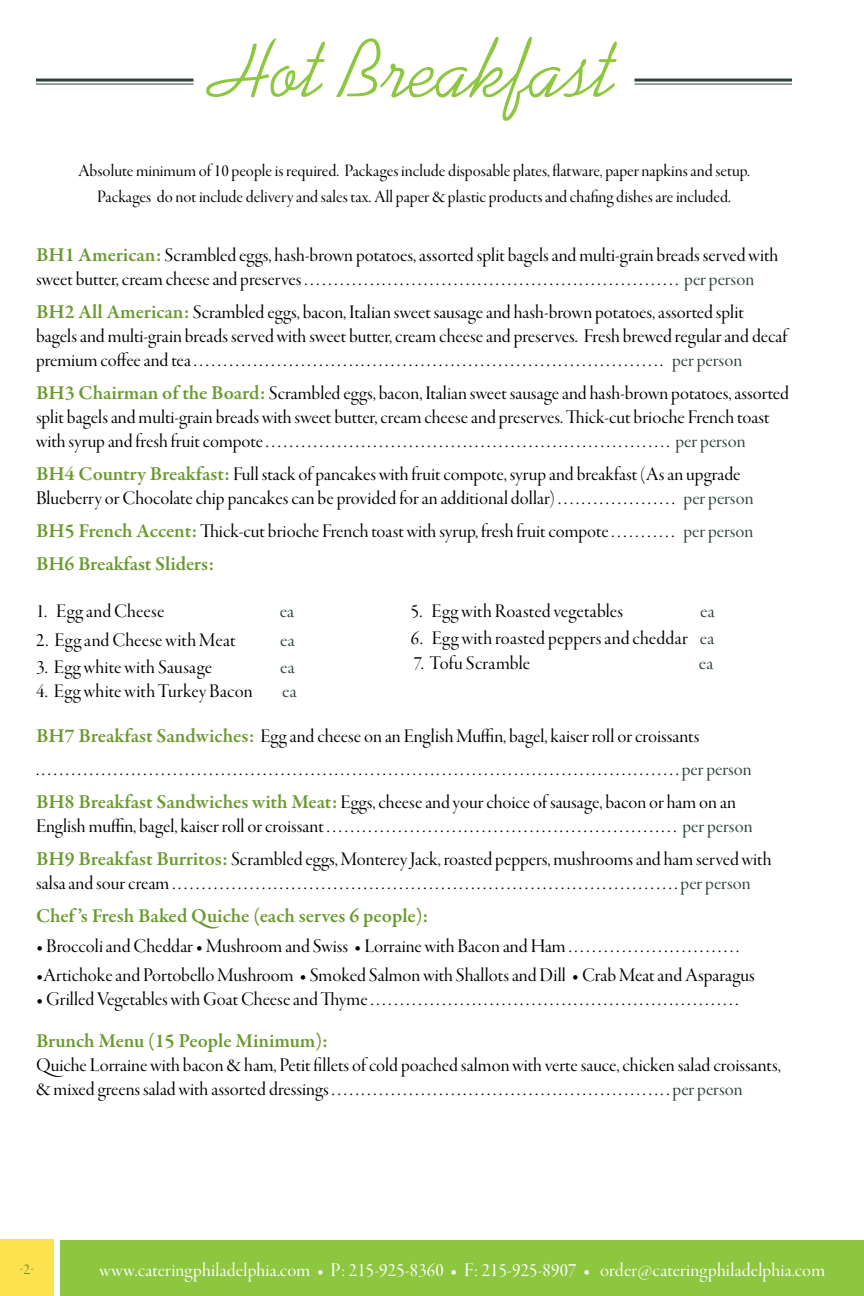
<style>
.page{position:relative;width:864px;height:1296px;background:#fff}
.page>*{position:absolute;margin:0;border:0;box-sizing:border-box;transform-origin:0 0}
.t1{font:84px "Swenson";color:#8dc63f}
.t2{font:20px/24px "Garamond Premr Pro Disp";color:#000}
.t3{font:600 20px "Garamond Premr Pro";letter-spacing:-.005em;color:#6a9a2f}
.t4{font:20px "Garamond Premr Pro Disp";letter-spacing:.01em;color:#fff}
.t5{font:20px "Garamond Premr Pro Disp";letter-spacing:.02em;color:#2c423e}
.t6{font:18px/26px "Garamond Premr Pro Disp";color:#000;text-align:center}
.t7{font:16px "Garamond Premr Pro Disp";color:#5e9732}
.s1{font-family:"Garamond Premr Pro";font-weight:600;color:#6a9a2f}
.s2{color:#2c423e}
</style>
<div class="page">
<div style="left:60px;top:1240px;width:804px;height:56px;background:#8dc63f"></div>
<div style="left:0;top:1240px;width:54px;height:56px;background:#ffe14f"></div>
<hr style="left:36px;top:79px;width:158px;height:3px;background:#2c423e">
<hr style="left:36px;top:84px;width:158px;height:1px;background:#2c423e">
<hr style="left:634px;top:79px;width:158px;height:3px;background:#2c423e">
<hr style="left:634px;top:84px;width:158px;height:1px;background:#2c423e">
<h1 class="t1" style="left:213px;top:21px;width:404px">Hot Breakfast</h1>
<p class="t6" style="left:78px;top:158px;width:673px">Absolute minimum of 10 people is required. Packages include disposable plates, flatware, paper napkins and setup.<br>Packages do not include delivery and sales tax. All paper &amp; plastic products and chafing dishes are included.</p>
<p class="t2" style="left:36px;top:243px;width:744px"><span class="s1">BH1 American:</span> Scrambled eggs, hash-brown potatoes, assorted split bagels and multi-grain breads served with sweet butter, cream cheese and preserves . . . . . . . . . . . . . . . . . . . . . . . . . . . . . . . . . . . . . . . . . . . . . . . . . . . . . . . . . . . . . . . <span class="s2">per person</span></p>
<p class="t2" style="left:36px;top:300px;width:753px"><span class="s1">BH2 All American:</span> Scrambled eggs, bacon, Italian sweet sausage and hash-brown potatoes, assorted split bagels and multi-grain breads served with sweet butter, cream cheese and preserves. Fresh brewed regular and decaf premium coffee and tea . . . . . . . . . . . . . . . . . . . . . . . . . . . . . . . . . . . . . . . . . . . . . . . . . . . . . . . . . . . . . . . . . . . . . . . . . . . . . . . <span class="s2">per person</span></p>
<p class="t2" style="left:36px;top:381px;width:755px"><span class="s1">BH3 Chairman of the Board:</span> Scrambled eggs, bacon, Italian sweet sausage and hash-brown potatoes, assorted split bagels and multi-grain breads with sweet butter, cream cheese and preserves. Thick-cut brioche French toast with syrup and fresh fruit compote . . . . . . . . . . . . . . . . . . . . . . . . . . . . . . . . . . . . . . . . . . . . . . . . . . . . . . . . . . . . . . . . . . . . <span class="s2">per person</span></p>
<p class="t2" style="left:36px;top:462px;width:719px"><span class="s1">BH4 Country Breakfast:</span> Full stack of pancakes with fruit compote, syrup and breakfast (As an upgrade<br>Blueberry or Chocolate chip pancakes can be provided for an additional dollar) . . . . . . . . . . . . . . . . . . . . <span class="s2">per person</span></p>
<p class="t2" style="left:36px;top:519px;width:719px"><span class="s1">BH5 French Accent:</span> Thick-cut brioche French toast with syrup, fresh fruit compote . . . . . . . . . . . <span class="s2">per person</span></p>
<p class="t3" style="left:36px;top:552px;width:180px">BH6 Breakfast Sliders:</p>
<p class="t2" style="left:36px;top:599px;width:130px">1. Egg and Cheese</p>
<p class="t5" style="left:280px;top:600px;width:16px">ea</p>
<p class="t2" style="left:36px;top:628px;width:201px">2. Egg and Cheese with Meat</p>
<p class="t5" style="left:280px;top:629px;width:16px">ea</p>
<p class="t2" style="left:36px;top:655px;width:178px">3. Egg white with Sausage</p>
<p class="t5" style="left:280px;top:656px;width:16px">ea</p>
<p class="t2" style="left:36px;top:679px;width:218px">4. Egg white with Turkey Bacon</p>
<p class="t5" style="left:282px;top:680px;width:16px">ea</p>
<p class="t2" style="left:411px;top:599px;width:214px">5. Egg with Roasted vegetables</p>
<p class="t5" style="left:700px;top:600px;width:16px">ea</p>
<p class="t2" style="left:411px;top:626px;width:305px">6. Egg with roasted peppers and cheddar <span class="s2">ea</span></p>
<p class="t2" style="left:414px;top:651px;width:118px">7. Tofu Scramble</p>
<p class="t5" style="left:699px;top:652px;width:16px">ea</p>
<p class="t2" style="left:36px;top:720px;width:717px;line-height:33px"><span class="s1">BH7 Breakfast Sandwiches:</span> Egg and cheese on an English Muffin, bagel, kaiser roll or croissants<br>. . . . . . . . . . . . . . . . . . . . . . . . . . . . . . . . . . . . . . . . . . . . . . . . . . . . . . . . . . . . . . . . . . . . . . . . . . . . . . . . . . . . . . . . . . . . . . . . . . . . . . . . . . . . <span class="s2">per person<br></span><span class="s1">BH8 Breakfast Sandwiches with Meat:</span> Eggs, cheese and your choice of sausage, bacon or ham on an</p>
<p class="t2" style="left:36px;top:810px;width:737px;line-height:33px">English muffin, bagel, kaiser roll or croissant . . . . . . . . . . . . . . . . . . . . . . . . . . . . . . . . . . . . . . . . . . . . . . . . . . . . . . . . . . . <span class="s2">per person<br></span><span class="s1">BH9 Breakfast Burritos:</span> Scrambled eggs, Monterey Jack, roasted peppers, mushrooms and ham served with</p>
<p class="t2" style="left:36px;top:871px;width:716px">salsa and sour cream . . . . . . . . . . . . . . . . . . . . . . . . . . . . . . . . . . . . . . . . . . . . . . . . . . . . . . . . . . . . . . . . . . . . . . . . . . . . . . . . . . . . . <span class="s2">per person</span></p>
<p class="t3" style="left:36px;top:904px;width:394px">Chef ’s Fresh Baked Quiche (each serves 6 people):</p>
<p class="t2" style="left:36px;top:934px;width:705px">• Broccoli and Cheddar • Mushroom and Swiss • Lorraine with Bacon and Ham . . . . . . . . . . . . . . . . . . . . . . . . . . . . .</p>
<p class="t2" style="left:36px;top:963px;width:720px">•Artichoke and Portobello Mushroom • Smoked Salmon with Shallots and Dill • Crab Meat and Asparagus</p>
<p class="t2" style="left:36px;top:987px;width:704px">• Grilled Vegetables with Goat Cheese and Thyme . . . . . . . . . . . . . . . . . . . . . . . . . . . . . . . . . . . . . . . . . . . . . . . . . . . . . . . . . . . . . .</p>
<p class="t3" style="left:36px;top:1029px;width:294px">Brunch Menu (15 People Minimum):</p>
<p class="t2" style="left:36px;top:1053px;width:746px">Quiche Lorraine with bacon &amp; ham, Petit fillets of cold poached salmon with verte sauce, chicken salad croissants, &amp; mixed greens salad with assorted dressings . . . . . . . . . . . . . . . . . . . . . . . . . . . . . . . . . . . . . . . . . . . . . . . . . . . . . . . . . <span class="s2">per person</span></p>
<p class="t7" style="left:20px;top:1260px;width:16px">-2-</p>
<p class="t4" style="left:100px;top:1259px;width:727px">www.cateringphiladelphia.com • P: 215-925-8360 • F: 215-925-8907 • order@cateringphiladelphia.com</p>
</div>
